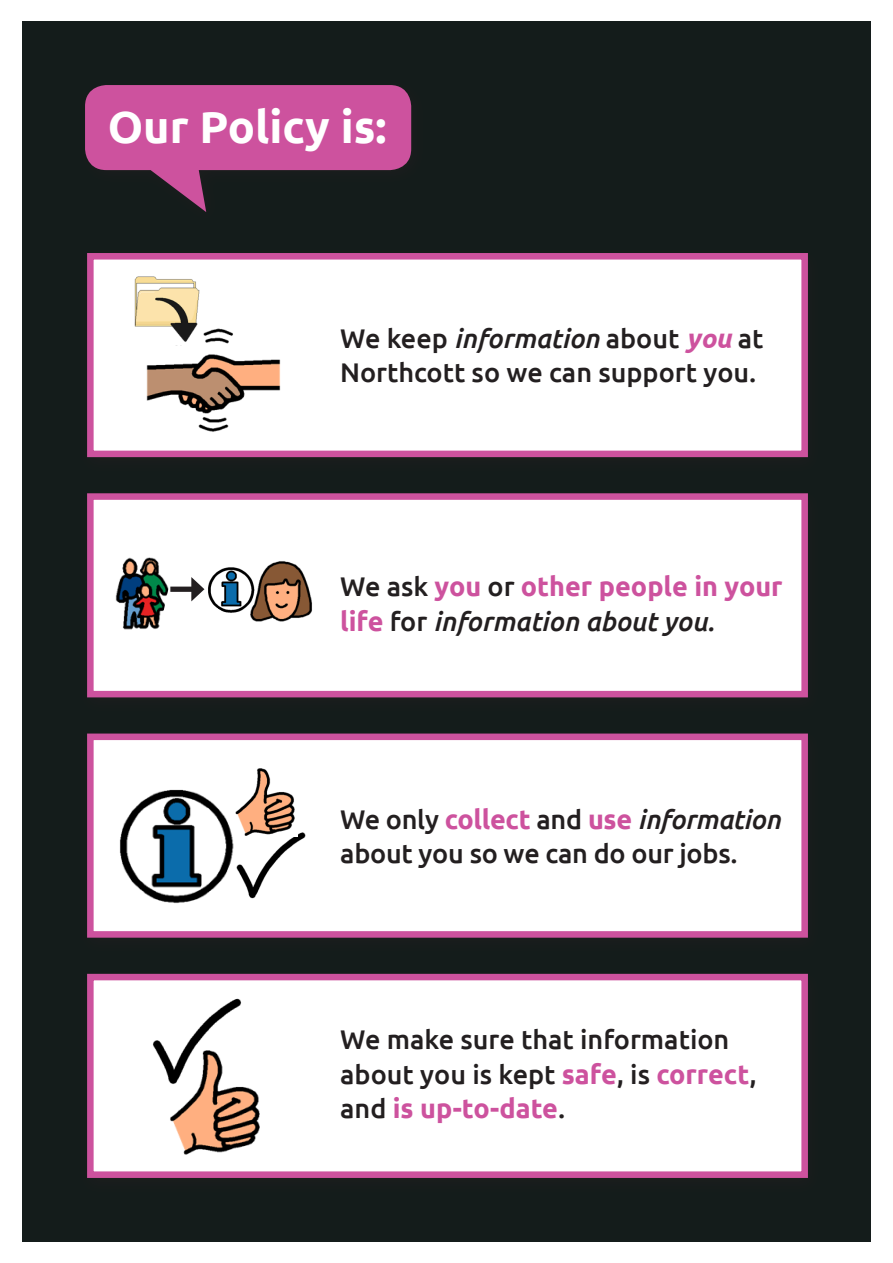
<style>
.page{position:relative;width:893px;height:1263px;background:#fff}
.page>*{position:absolute;margin:0;border:0;box-sizing:border-box;transform-origin:0 0}
.t1{font:700 45px "Ubuntu";color:#fff}
.t2{font:500 27px/34.5px "Ubuntu";color:#231f20}
.t3{font:700 27px/34.5px "Ubuntu";color:#cd529e}
.s1{font-style:italic}
.s2{font-weight:700;font-style:italic;color:#cd529e}
.s3{font-weight:500;color:#231f20}
.s4{font-weight:500;font-style:italic;color:#231f20}
.s5{font-weight:700;color:#cd529e}
</style>
<div class="page">
<div style="left:22px;top:21px;width:849px;height:1221px;background:#141c1b"></div>
<svg style="left:85px;top:85px;width:326px;height:127px"></svg>
<div style="left:87px;top:253px;width:721px;height:204px;background:#fff;border:7px solid #cd529e"></div>
<div style="left:87px;top:493px;width:721px;height:204px;background:#fff;border:7px solid #cd529e"></div>
<div style="left:87px;top:733px;width:721px;height:205px;background:#fff;border:7px solid #cd529e"></div>
<div style="left:87px;top:974px;width:721px;height:204px;background:#fff;border:7px solid #cd529e"></div>
<img style="left:146px;top:328px;width:135px;height:104px">
<img style="left:134px;top:276px;width:68px;height:69px">
<img style="left:115px;top:557px;width:60px;height:73px">
<img style="left:250px;top:561px;width:62px;height:61px">
<img style="left:208px;top:565px;width:50px;height:49px">
<div style="left:170px;top:587px;width:26px;height:5px;background:#231f20"></div>
<svg style="left:191px;top:577px;width:13px;height:24px"></svg>
<img style="left:119px;top:789px;width:115px;height:115px">
<img style="left:236px;top:832px;width:70px;height:67px">
<img style="left:235px;top:768px;width:63px;height:68px">
<img style="left:170px;top:1087px;width:90px;height:67px">
<img style="left:153px;top:998px;width:91px;height:93px">
<p class="t1" style="left:108px;top:100px;width:280px">Our Policy is:</p>
<p class="t2" style="left:340px;top:320px;width:425px">We keep <span class="s1">information</span> about <span class="s2">you</span> at<br>Northcott so we can support you.</p>
<p class="t3" style="left:340px;top:569px;width:444px"><span class="s3">We ask</span> you <span class="s3">or</span> other people in your life <span class="s3">for</span> <span class="s4">information about you.</span></p>
<p class="t2" style="left:340px;top:801px;width:442px">We only <span class="s5">collect</span> and <span class="s5">use</span> <span class="s1">information </span>about you so we can do our jobs.</p>
<p class="t2" style="left:340px;top:1021px;width:418px">We make sure that information about you is kept <span class="s5">safe</span>, is <span class="s5">correct</span>, and <span class="s5">is up-to-date</span>.</p>
</div>
